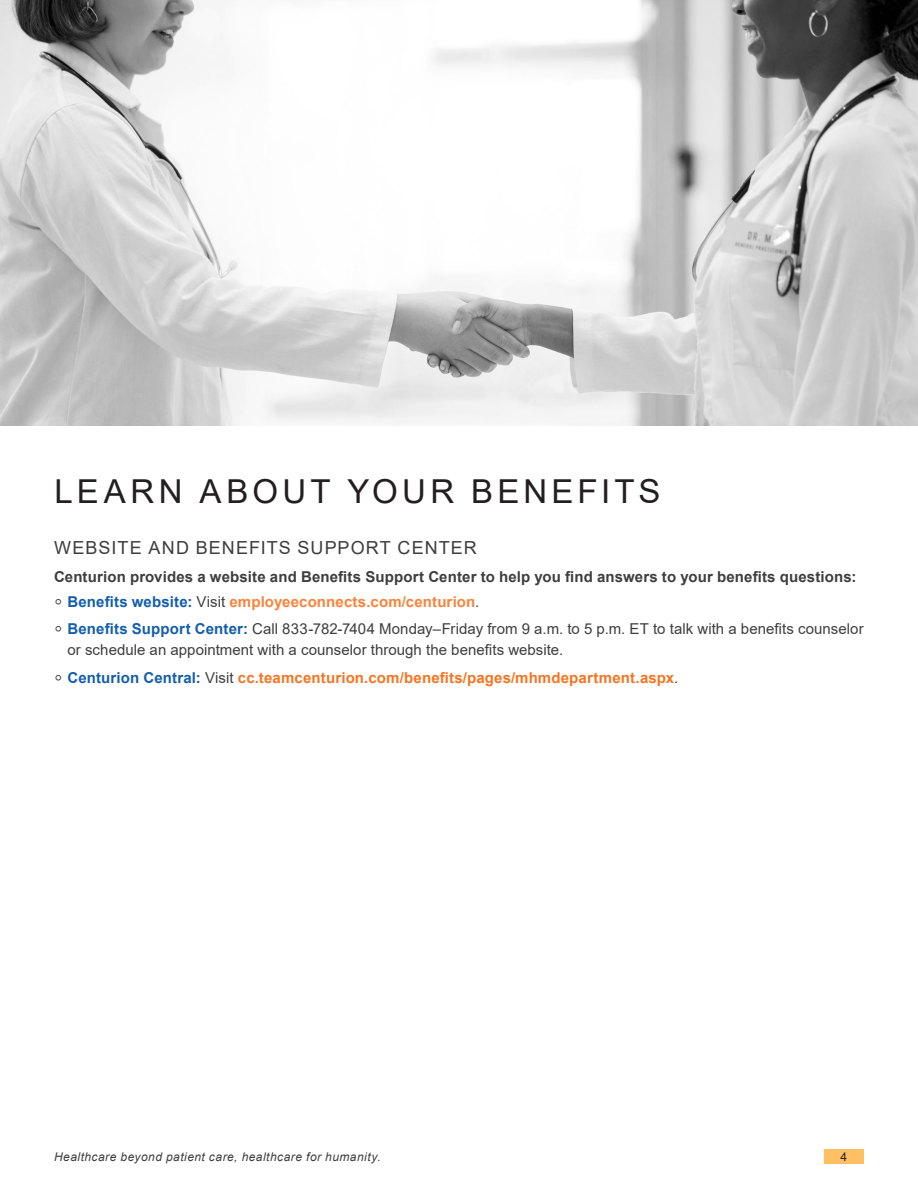
<style>
.page{position:relative;width:918px;height:1188px;background:#fff}
.page>*{position:absolute;margin:0;border:0;box-sizing:border-box;transform-origin:0 0}
.t1{font:33px "Arial";letter-spacing:.13em;color:#231f20}
.Subhead{font:18px "Arial";letter-spacing:.06em;color:#3e3e3f}
.t2{font:15px/21px "Arial";letter-spacing:.005em;color:#3e3e3f}
.Body_Copy{font:700 15px "Arial";letter-spacing:.01em;color:#3e3e3f}
.t3{font:700 15px "Arial";letter-spacing:.01em;color:#f57523}
.t4{font:700 15px "Arial";letter-spacing:.01em;color:#fa833c}
.t5{font:italic 12px "Arial";letter-spacing:.04em;color:#3e3e3f}
.t6{font:12px "Arial";color:#231f20}
.s1{font-family:"Noto Sans";font-weight:400;color:#3e3e3f}
.s2{color:#145ead}
.s3{font-weight:400;color:#3e3e3f}
.s4{font-family:"Noto Sans"}
.s5{font-weight:700;color:#145ead}
</style>
<div class="page">
<div style="left:824px;top:1149px;width:40px;height:15px;background:#ffc064"></div>
<img style="left:0;top:0;width:918px;height:425px">
<p class="t1" style="left:55px;top:469px;width:607px">LEARN ABOUT YOUR BENEFITS</p>
<p class="Subhead" style="left:54px;top:536px;width:424px">WEBSITE AND BENEFITS SUPPORT CENTER</p>
<p class="Body_Copy" style="left:54px;top:566px;width:804px">Centurion provides a website and Benefits Support Center to help you find answers to your benefits questions:</p>
<p class="t4" style="left:54px;top:591px;width:427px"><span class="s1">⸰</span> <span class="s2">Benefits website:</span> <span class="s3">Visit</span> employeeconnects.com/centurion<span class="s3">.</span></p>
<p class="t2" style="left:68px;top:618px;width:798px;text-indent:-14px"><span class="s4">⸰</span> <span class="s5">Benefits Support Center:</span> Call 833-782-7404 Monday–Friday from 9 a.m. to 5 p.m. ET to talk with a benefits counselor or schedule an appointment with a counselor through the benefits website.</p>
<p class="t3" style="left:54px;top:667px;width:626px"><span class="s1">⸰</span> <span class="s2">Centurion Central:</span> <span class="s3">Visit</span> cc.teamcenturion.com/benefits/pages/mhmdepartment.aspx<span class="s3">.</span></p>
<p class="t5" style="left:54px;top:1149px;width:328px">Healthcare beyond patient care, healthcare for humanity.</p>
<p class="t6" style="left:841px;top:1148px;width:8px">4</p>
</div>
